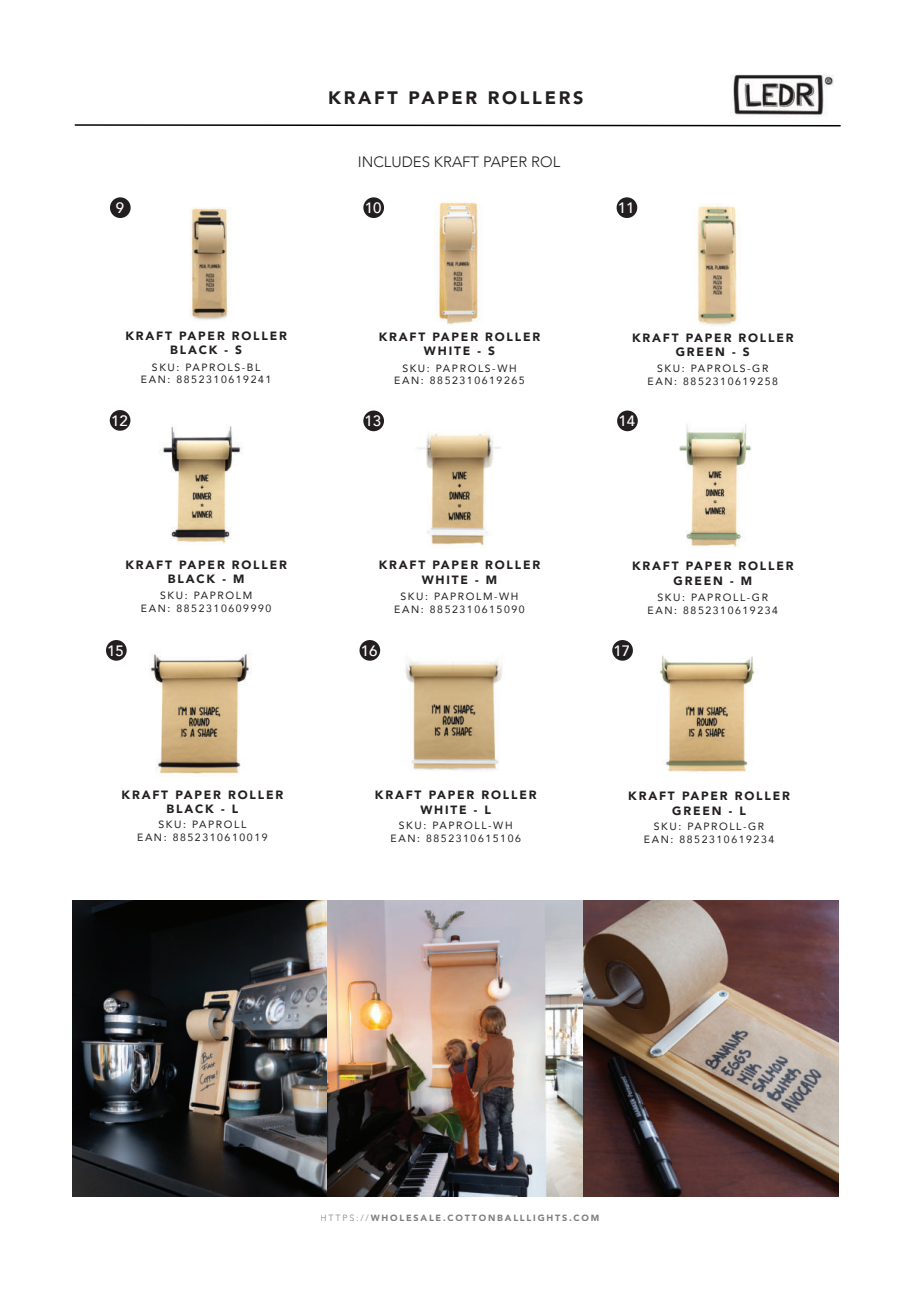
<style>
.page{position:relative;width:919px;height:1289px;background:#fff}
.page>*{position:absolute;margin:0;border:0;box-sizing:border-box;transform-origin:0 0}
.t1{font:900 18px "Avenir";letter-spacing:.15em;color:#231f20}
.t2{font:300 15px "Avenir";color:#231f20}
.t3{font:500 15px "Avenir";color:#fff}
.t4{font:900 12px/14.4px "Avenir";letter-spacing:.15em;color:#231f20;text-align:center}
.t5{font:10.5px/12.6px "Avenir";letter-spacing:.15em;color:#231f20;text-align:center}
.t6{font:900 9px "Avenir";letter-spacing:.2em;color:#7d7f82}
.s1{font-weight:300}
</style>
<div class="page">
<svg style="left:74px;top:124px;width:767px;height:3px"></svg>
<img style="left:73px;top:900px;width:765px;height:296px">
<img style="left:731px;top:74px;width:103px;height:43px">
<img style="left:189px;top:208px;width:39px;height:112px">
<img style="left:437px;top:202px;width:41px;height:123px">
<img style="left:697px;top:206px;width:40px;height:120px">
<img style="left:159px;top:426px;width:84px;height:119px">
<img style="left:418px;top:433px;width:83px;height:113px">
<img style="left:679px;top:424px;width:73px;height:124px">
<img style="left:149px;top:654px;width:103px;height:120px">
<img style="left:380px;top:649px;width:122px;height:122px">
<img style="left:657px;top:656px;width:100px;height:116px">
<div style="left:110px;top:197px;width:21px;height:21px;background:#231f20;border-radius:50%"></div>
<div style="left:363px;top:197px;width:21px;height:21px;background:#231f20;border-radius:50%"></div>
<div style="left:616px;top:197px;width:21px;height:21px;background:#231f20;border-radius:50%"></div>
<div style="left:110px;top:410px;width:20px;height:21px;background:#231f20;border-radius:50%"></div>
<div style="left:363px;top:410px;width:21px;height:21px;background:#231f20;border-radius:50%"></div>
<div style="left:617px;top:410px;width:20px;height:21px;background:#231f20;border-radius:50%"></div>
<div style="left:106px;top:640px;width:21px;height:20px;background:#231f20;border-radius:50%"></div>
<div style="left:359px;top:640px;width:21px;height:20px;background:#231f20;border-radius:50%"></div>
<div style="left:612px;top:640px;width:21px;height:20px;background:#231f20;border-radius:50%"></div>
<h1 class="t1" style="left:328px;top:90px;width:257px">KRAFT PAPER ROLLERS</h1>
<h2 class="t2" style="left:358px;top:155px;width:204px">INCLUDES KRAFT PAPER ROL</h2>
<h2 class="t3" style="left:116px;top:201px;width:10px">9</h2>
<h2 class="t3" style="left:365px;top:202px;width:18px">10</h2>
<h2 class="t3" style="left:617px;top:201px;width:18px">11</h2>
<p class="t4" style="left:125px;top:329px;width:163px">KRAFT PAPER ROLLER<br>BLACK - S</p>
<p class="t5" style="left:141px;top:362px;width:132px">SKU: PAPROLS-BL<br>EAN: 8852310619241</p>
<p class="t4" style="left:378px;top:330px;width:163px">KRAFT PAPER ROLLER<br>WHITE - S</p>
<p class="t5" style="left:394px;top:362px;width:132px">SKU: PAPROLS-WH<br>EAN: 8852310619265</p>
<p class="t4" style="left:632px;top:331px;width:163px">KRAFT PAPER ROLLER<br>GREEN - S</p>
<p class="t5" style="left:647px;top:363px;width:132px">SKU: PAPROLS-GR<br>EAN: 8852310619258</p>
<h2 class="t3" style="left:111px;top:414px;width:18px">12</h2>
<h2 class="t3" style="left:364px;top:414px;width:18px">13</h2>
<h2 class="t3" style="left:618px;top:414px;width:18px">14</h2>
<p class="t4" style="left:125px;top:558px;width:163px">KRAFT PAPER ROLLER<br>BLACK - M</p>
<p class="t5" style="left:141px;top:590px;width:132px">SKU: PAPROLM<br>EAN: 8852310609990</p>
<p class="t4" style="left:378px;top:559px;width:163px">KRAFT PAPER ROLLER<br>WHITE - M</p>
<p class="t5" style="left:394px;top:591px;width:132px">SKU: PAPROLM-WH<br>EAN: 8852310615090</p>
<p class="t4" style="left:632px;top:560px;width:163px">KRAFT PAPER ROLLER<br>GREEN - M</p>
<p class="t5" style="left:647px;top:592px;width:132px">SKU: PAPROLL-GR<br>EAN: 8852310619234</p>
<h2 class="t3" style="left:107px;top:644px;width:18px">15</h2>
<h2 class="t3" style="left:361px;top:644px;width:18px">16</h2>
<h2 class="t3" style="left:613px;top:644px;width:18px">17</h2>
<p class="t4" style="left:122px;top:788px;width:163px">KRAFT PAPER ROLLER<br>BLACK - L</p>
<p class="t5" style="left:137px;top:819px;width:132px">SKU: PAPROLL<br>EAN: 8852310610019</p>
<p class="t4" style="left:375px;top:789px;width:163px">KRAFT PAPER ROLLER<br>WHITE - L</p>
<p class="t5" style="left:390px;top:820px;width:132px">SKU: PAPROLL-WH<br>EAN: 8852310615106</p>
<p class="t4" style="left:628px;top:790px;width:163px">KRAFT PAPER ROLLER<br>GREEN - L</p>
<p class="t5" style="left:643px;top:821px;width:132px">SKU: PAPROLL-GR<br>EAN: 8852310619234</p>
<p class="t6" style="left:320px;top:1213px;width:280px"><span class="s1">HTTPS://</span>WHOLESALE.COTTONBALLLIGHTS.COM</p>
</div>
